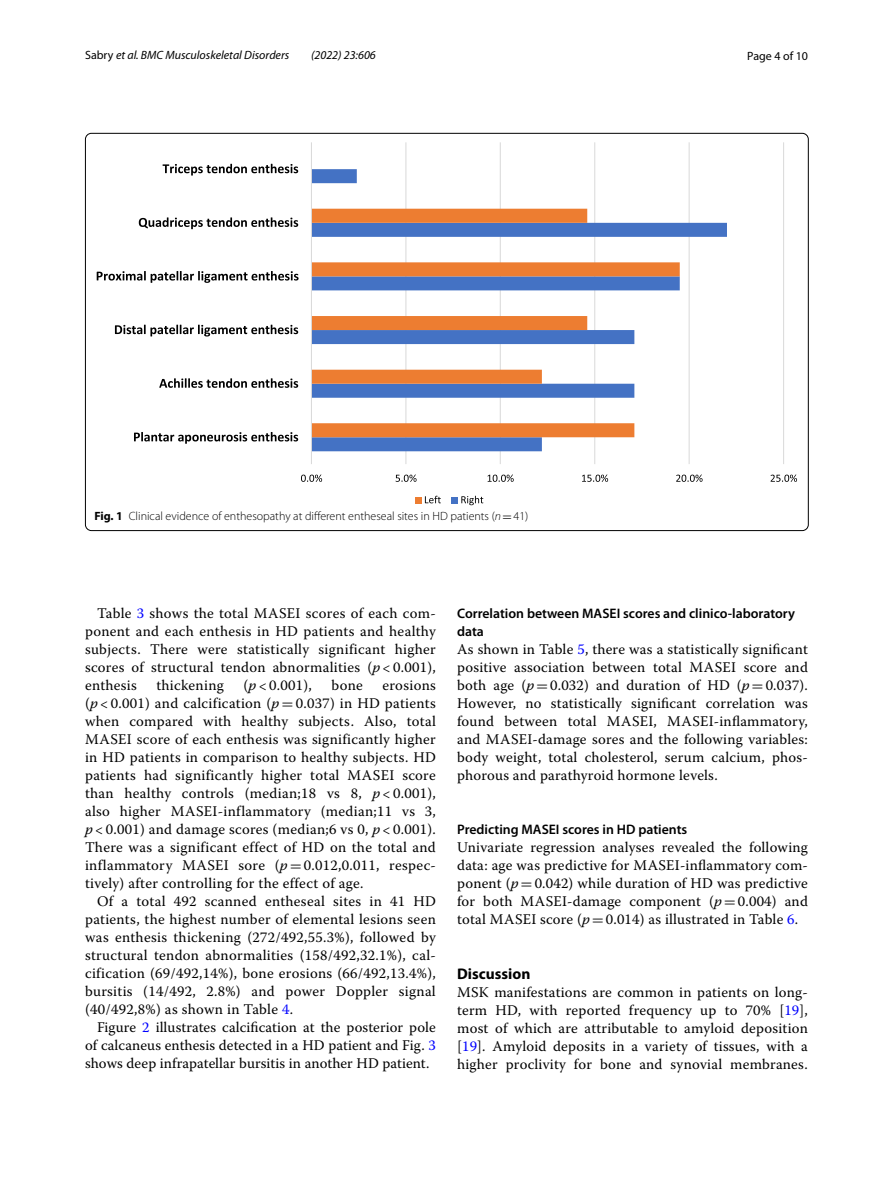
<style>
.page{position:relative;width:893px;height:1187px;background:#fff}
.page>*{position:absolute;margin:0;border:0;box-sizing:border-box;transform-origin:0 0}
.t1{font:700 15.45px "Myriad Pro";color:#000}
.t2{font:14.7px/18px "Warnock Pro";letter-spacing:.015em;color:#000;text-align:justify}
.t3{font:600 13.8px/18px "Myriad Pro";color:#000}
.t4{font:300 12px "Myriad Pro";color:#000}
.t5{font:italic 12px "Myriad Pro";color:#000}
.t6{font:12px "Myriad Pro";color:#000}
.s1{font-style:normal}
.s2{font-weight:700}
.s3{font-style:italic}
.s4{font-family:"MTSY";font-weight:400}
.s5{color:#00f}
.s6{font-family:"MTSY"}
</style>
<div class="page">
<hr style="left:406px;top:142px;width:1px;height:322px;background:#d9d9d9">
<hr style="left:500px;top:142px;width:1px;height:322px;background:#d9d9d9">
<hr style="left:594px;top:142px;width:1px;height:322px;background:#d9d9d9">
<hr style="left:689px;top:142px;width:1px;height:322px;background:#d9d9d9">
<hr style="left:783px;top:142px;width:1px;height:322px;background:#d9d9d9">
<svg style="left:312px;top:169px;width:415px;height:282px"></svg>
<svg style="left:312px;top:209px;width:368px;height:228px"></svg>
<hr style="left:311px;top:142px;width:1px;height:322px;background:#d9d9d9">
<svg style="left:301px;top:474px;width:21px;height:8px"></svg>
<svg style="left:396px;top:474px;width:21px;height:8px"></svg>
<svg style="left:488px;top:474px;width:26px;height:8px"></svg>
<svg style="left:582px;top:474px;width:26px;height:8px"></svg>
<svg style="left:676px;top:474px;width:26px;height:8px"></svg>
<svg style="left:771px;top:474px;width:26px;height:8px"></svg>
<svg style="left:134px;top:432px;width:164px;height:12px"></svg>
<svg style="left:159px;top:378px;width:139px;height:10px"></svg>
<svg style="left:115px;top:324px;width:183px;height:12px"></svg>
<svg style="left:97px;top:271px;width:202px;height:12px"></svg>
<svg style="left:139px;top:217px;width:159px;height:12px"></svg>
<svg style="left:163px;top:164px;width:135px;height:11px"></svg>
<svg style="left:415px;top:495px;width:26px;height:8px"></svg>
<svg style="left:452px;top:495px;width:31px;height:10px"></svg>
<p class="t5" style="left:85px;top:48px;width:206px"><span class="s1">Sabry</span> et al. BMC Musculoskeletal Disorders</p>
<p class="t5" style="left:311px;top:48px;width:66px">(2022) 23:606</p>
<p class="t6" style="left:747px;top:48px;width:62px">Page 4 of 10</p>
<p class="t4" style="left:94px;top:509px;width:435px"><span class="s2">Fig. 1</span> Clinical evidence of enthesopathy at different entheseal sites in HD patients (<span class="s3">n</span><span class="s4">=</span>41)</p>
<p class="t2" style="left:85px;top:604px;width:352px;text-indent:12px">Table <span class="s5">3</span> shows the total MASEI scores of each com&shy;ponent and each enthesis in HD patients and healthy subjects. There were statistically significant higher scores of structural tendon abnormalities (<span class="s3">p</span> &lt; 0.001), enthesis</p>
<p class="t2" style="left:156px;top:676px;width:69px">thickening</p>
<p class="t2" style="left:243px;top:676px;width:70px">(<span class="s3">p</span> &lt; 0.001),</p>
<p class="t2" style="left:332px;top:676px;width:33px">bone</p>
<p class="t2" style="left:85px;top:676px;width:352px;text-indent:297px">erosions (<span class="s3">p</span> &lt; 0.001) and calcification (<span class="s3">p</span> <span class="s6">=</span> 0.037) in HD patients when compared with healthy subjects. Also, total MASEI score of each enthesis was significantly higher in HD patients in comparison to healthy subjects. HD patients had significantly higher total MASEI score than healthy controls (median;18 vs 8, <span class="s3">p</span> &lt; 0.001), also higher MASEI-inflammatory (median;11 vs 3, <span class="s3">p</span> &lt; 0.001) and damage scores (median;6 vs 0, <span class="s3">p</span> &lt; 0.001).<br>There was a significant effect of HD on the total and inflammatory MASEI sore (<span class="s3">p</span> <span class="s6">=</span> 0.012,0.011, respec&shy;tively) after controlling for the effect of age.</p>
<p class="t2" style="left:85px;top:892px;width:352px;text-indent:12px">Of a total 492 scanned entheseal sites in 41 HD patients, the highest number of elemental lesions seen was enthesis thickening (272/492,55.3%), followed by structural tendon abnormalities (158/492,32.1%), cal&shy;cification (69/492,14%), bone erosions (66/492,13.4%), bursitis (14/492, 2.8%) and power Doppler signal (40/492,8%) as shown in Table <span class="s5">4</span>.</p>
<p class="t2" style="left:85px;top:1018px;width:352px;text-indent:12px">Figure <span class="s5">2</span> illustrates calcification at the posterior pole of calcaneus enthesis detected in a HD patient and Fig. <span class="s5">3 </span>shows deep infrapatellar bursitis in another HD patient.</p>
<p class="t3" style="left:457px;top:603px;width:339px">Correlation between MASEI scores and clinico‑laboratory data</p>
<p class="t2" style="left:457px;top:639px;width:352px">As shown in Table <span class="s5">5</span>, there was a statistically significant positive association between total MASEI score and both age (<span class="s3">p</span><span class="s6">=</span>0.032) and duration of HD (<span class="s3">p</span><span class="s6">=</span>0.037).<br>However, no statistically significant correlation was found between total MASEI, MASEI-inflammatory, and MASEI-damage sores and the following variables: body weight, total cholesterol, serum calcium, phos&shy;phorous and parathyroid hormone levels.</p>
<p class="t3" style="left:457px;top:820px;width:232px">Predicting MASEI scores in HD patients</p>
<p class="t2" style="left:457px;top:838px;width:352px">Univariate regression analyses revealed the following data: age was predictive for MASEI-inflammatory com&shy;ponent (<span class="s3">p</span><span class="s6">=</span>0.042) while duration of HD was predictive for both MASEI-damage component (<span class="s3">p</span><span class="s6">=</span>0.004) and total MASEI score (<span class="s3">p</span><span class="s6">=</span>0.014) as illustrated in Table <span class="s5">6</span>.</p>
<p class="t1" style="left:457px;top:963px;width:75px">Discussion</p>
<p class="t2" style="left:457px;top:982px;width:352px">MSK manifestations are common in patients on long&shy;term HD, with reported frequency up to 70% [<span class="s5">19</span>], most of which are attributable to amyloid deposition [<span class="s5">19</span>]. Amyloid deposits in a variety of tissues, with a higher proclivity for bone and synovial membranes.</p>
</div>
